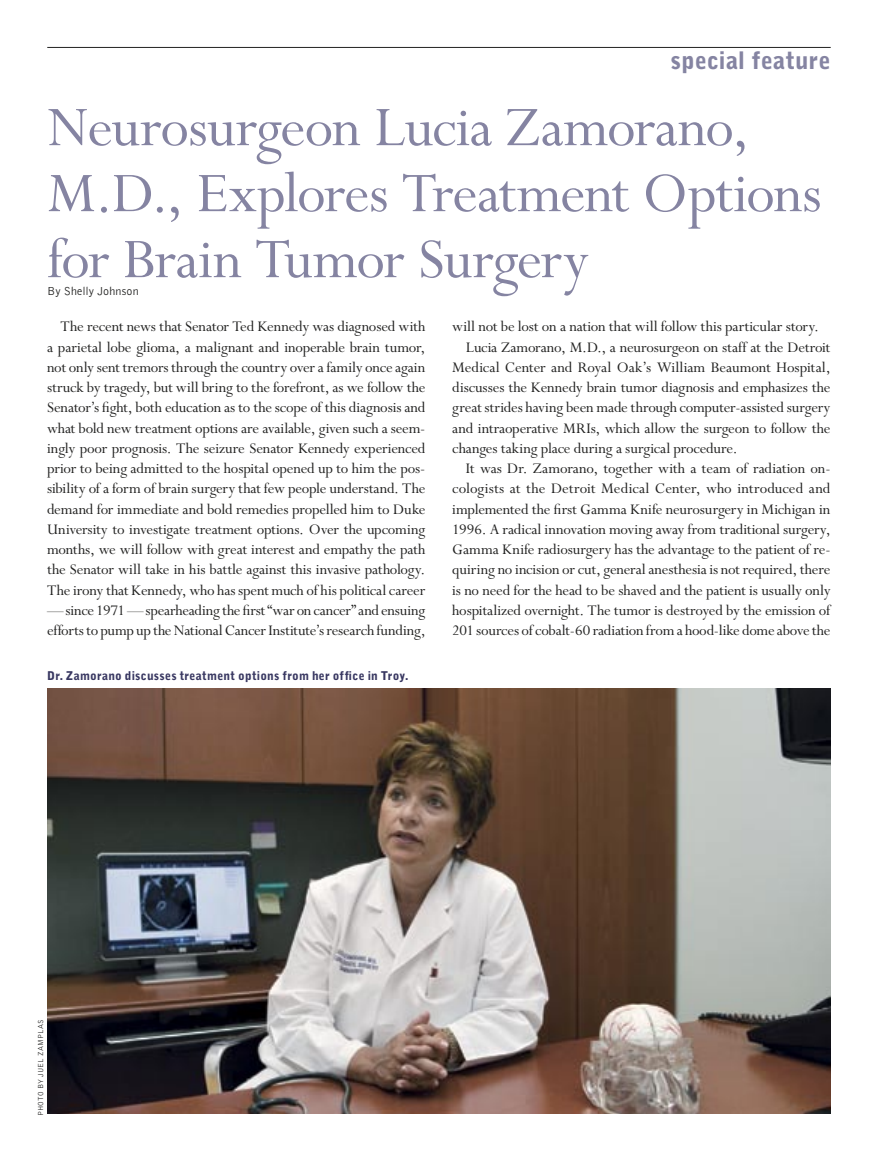
<style>
.page{position:relative;width:878px;height:1161px;background:#fff}
.page>*{position:absolute;margin:0;border:0;box-sizing:border-box;transform-origin:0 0}
.Feature_Title{font:63px/66px "Perpetua";letter-spacing:-.02em;color:#8584a2}
.Department_Headers{font:900 24px "Bell Gothic";letter-spacing:.01em;color:#8584a2}
.Text{font:16.5px/20.2px "Perpetua";letter-spacing:-.01em;color:#212120;text-align:justify}
.t1{font:900 12px "Bell Gothic";letter-spacing:.02em;color:#383761}
.Byline{font:300 12px "Bell Gothic";letter-spacing:.01em;color:#212120}
.Photo_Credit{font:300 7.5px "Bell Gothic";letter-spacing:.015em;color:#212120}
</style>
<div class="page">
<img style="left:47px;top:688px;width:783px;height:426px">
<hr style="left:47px;top:47px;width:783px;height:1px;background:#212120">
<p class="Department_Headers" style="left:670px;top:47px;width:161px">special feature</p>
<p class="Feature_Title" style="left:47px;top:96px;width:776px">Neurosurgeon Lucia Zamorano,<br>M.D., Explores Treatment Options for Brain Tumor Surgery</p>
<p class="Byline" style="left:47px;top:285px;width:93px">By Shelly Johnson</p>
<p class="Text" style="left:47px;top:317px;width:380px;text-indent:13px">The recent news that Senator Ted Kennedy was diagnosed with a parietal lobe glioma, a malignant and inoperable brain tumor, not only sent tremors through the country over a family once again struck by tragedy, but will bring to the forefront, as we follow the Senator’s fight, both education as to the scope of this diagnosis and what bold new treatment options are available, given such a seem&shy;ingly poor prognosis. The seizure Senator Kennedy experienced prior to being admitted to the hospital opened up to him the pos&shy;sibility of a form of brain surgery that few people understand. The demand for immediate and bold remedies propelled him to Duke University to investigate treatment options. Over the upcoming months, we will follow with great interest and empathy the path the Senator will take in his battle against this invasive pathology.<br>The irony that Kennedy, who has spent much of his political career</p>
<p class="Text" style="left:47px;top:601px;width:380px">— since 1971 — spearheading the first “war on cancer” and ensuing efforts to pump up the National Cancer Institute’s research funding,</p>
<p class="t1" style="left:47px;top:669px;width:363px">Dr. Zamorano discusses treatment options from her office in Troy.</p>
<p class="Text" style="left:452px;top:317px;width:368px">will not be lost on a nation that will follow this particular story.</p>
<p class="Text" style="left:452px;top:337px;width:379px;text-indent:14px">Lucia Zamorano, M.D., a neurosurgeon on staff at the Detroit Medical Center and Royal Oak’s William Beaumont Hospital, discusses the Kennedy brain tumor diagnosis and emphasizes the great strides having been made through computer-assisted surgery and intraoperative MRIs, which allow the surgeon to follow the changes taking place during a surgical procedure.</p>
<p class="Text" style="left:452px;top:459px;width:380px;text-indent:14px">It was Dr. Zamorano, together with a team of radiation on&shy;cologists at the Detroit Medical Center, who introduced and implemented the first Gamma Knife neurosurgery in Michigan in 1996. A radical innovation moving away from traditional surgery, Gamma Knife radiosurgery has the advantage to the patient of re&shy;quiring no incision or cut, general anesthesia is not required, there is no need for the head to be shaved and the patient is usually only hospitalized overnight. The tumor is destroyed by the emission of 201 sources of cobalt-60 radiation from a hood-like dome above the</p>
<p class="Photo_Credit" style="left:37px;top:1116px;width:98px;rotate:-90deg">PHOTO BY JUEL ZAMPLAS</p>
</div>
